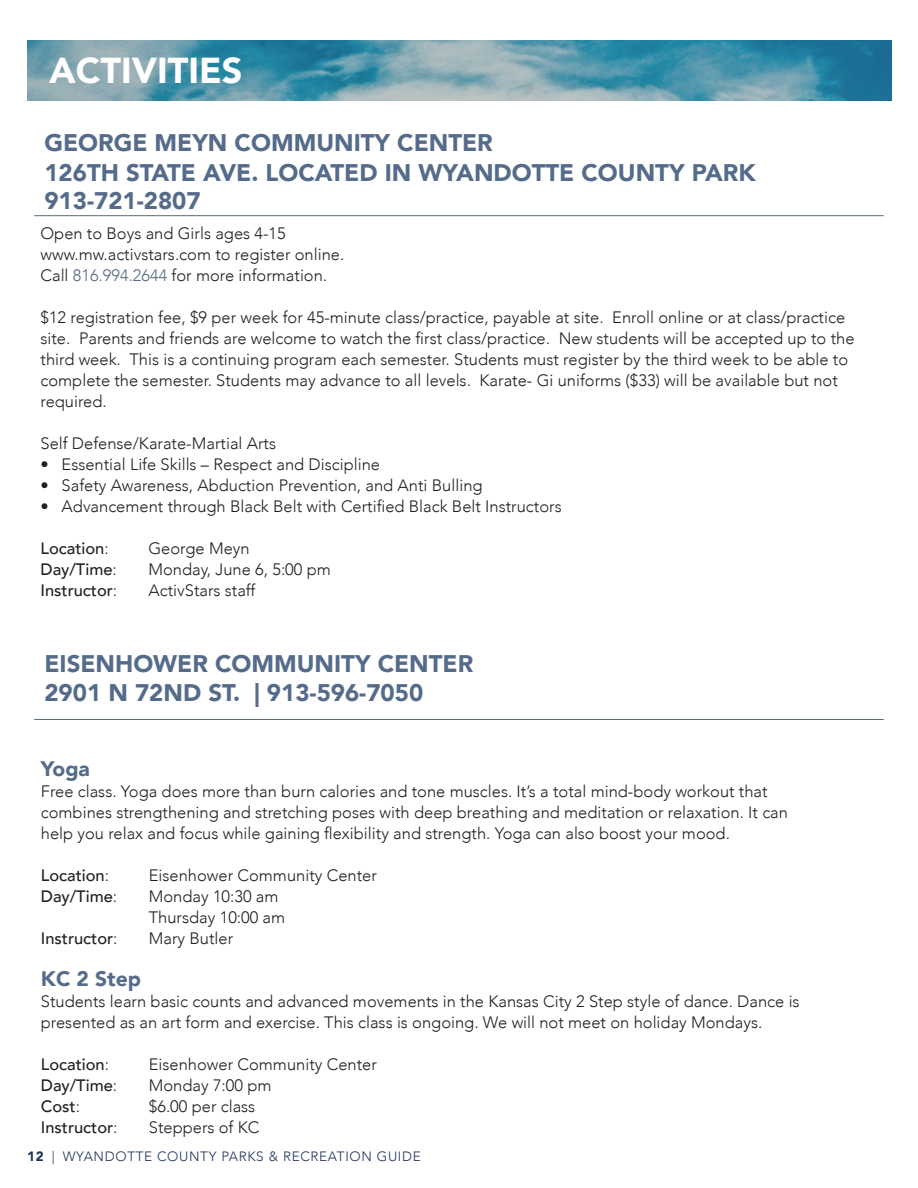
<style>
.page{position:relative;width:918px;height:1188px;background:#fff}
.page>*{position:absolute;margin:0;border:0;box-sizing:border-box;transform-origin:0 0}
.t1{font:900 36px "Avenir";color:#fff}
.t2{font:900 24px "Avenir";color:#546b8b}
.t3{font:900 21px "Avenir";color:#546b8b}
.t4{font:300 16.5px/21px "Avenir";color:#231f20}
.t5{font:500 16.5px "Avenir";color:#231f20}
.t6{font:300 13.5px "Avenir";letter-spacing:.05em;color:#1d335b}
.s1{color:#566985}
.s2{font-weight:300}
.s3{font-weight:900}
</style>
<div class="page">
<img style="left:28px;top:41px;width:864px;height:59px">
<hr style="left:34px;top:215px;width:850px;height:1px;background:#546b8b">
<hr style="left:34px;top:719px;width:850px;height:1px;background:#546b8b">
<p class="t1" style="left:49px;top:39px;width:195px">ACTIVITIES</p>
<p class="t2" style="left:44px;top:122px;width:450px">GEORGE MEYN COMMUNITY CENTER</p>
<p class="t2" style="left:44px;top:152px;width:713px">126TH STATE AVE. LOCATED IN WYANDOTTE COUNTY PARK</p>
<p class="t2" style="left:44px;top:181px;width:158px">913-721-2807</p>
<p class="t4" style="left:40px;top:223px;width:247px">Open to Boys and Girls ages 4-15</p>
<p class="t4" style="left:40px;top:244px;width:305px">www.mw.activstars.com to register online.</p>
<p class="t4" style="left:40px;top:265px;width:288px">Call <span class="s1">816.994.2644</span> for more information.</p>
<p class="t4" style="left:40px;top:307px;width:816px">$12 registration fee, $9 per week for 45-minute class/practice, payable at site. Enroll online or at class/practice site. Parents and friends are welcome to watch the first class/practice. New students will be accepted up to the third week. This is a continuing program each semester. Students must register by the third week to be able to complete the semester. Students may advance to all levels. Karate- Gi uniforms ($33) will be available but not required.</p>
<p class="t4" style="left:40px;top:433px;width:237px">Self Defense/Karate-Martial Arts</p>
<p class="t4" style="left:40px;top:454px;width:341px">• Essential Life Skills – Respect and Discipline</p>
<p class="t4" style="left:40px;top:475px;width:444px">• Safety Awareness, Abduction Prevention, and Anti Bulling</p>
<p class="t4" style="left:40px;top:496px;width:523px">• Advancement through Black Belt with Certified Black Belt Instructors</p>
<p class="t5" style="left:40px;top:534px;width:70px">Location<span class="s2">:</span></p>
<p class="t4" style="left:148px;top:538px;width:103px">George Meyn</p>
<p class="t5" style="left:40px;top:555px;width:78px">Day/Time<span class="s2">:</span></p>
<p class="t4" style="left:149px;top:559px;width:184px">Monday, June 6, 5:00 pm</p>
<p class="t5" style="left:40px;top:576px;width:78px">Instructor<span class="s2">:</span></p>
<p class="t4" style="left:149px;top:580px;width:108px">ActivStars staff</p>
<p class="t2" style="left:44px;top:643px;width:430px">EISENHOWER COMMUNITY CENTER</p>
<p class="t2" style="left:44px;top:672px;width:380px">2901 N 72ND ST. | 913-596-7050</p>
<p class="t3" style="left:41px;top:751px;width:50px">Yoga</p>
<p class="t4" style="left:41px;top:781px;width:749px">Free class. Yoga does more than burn calories and tone muscles. It’s a total mind-body workout that combines strengthening and stretching poses with deep breathing and meditation or relaxation. It can help you relax and focus while gaining flexibility and strength. Yoga can also boost your mood.</p>
<p class="t5" style="left:41px;top:861px;width:70px">Location<span class="s2">:</span></p>
<p class="t4" style="left:149px;top:865px;width:230px">Eisenhower Community Center</p>
<p class="t5" style="left:41px;top:882px;width:78px">Day/Time<span class="s2">:</span></p>
<p class="t4" style="left:149px;top:886px;width:131px">Monday 10:30 am</p>
<p class="t4" style="left:149px;top:907px;width:138px">Thursday 10:00 am</p>
<p class="t5" style="left:41px;top:924px;width:78px">Instructor<span class="s2">:</span></p>
<p class="t4" style="left:149px;top:928px;width:86px">Mary Butler</p>
<p class="t3" style="left:41px;top:961px;width:102px">KC 2 Step</p>
<p class="t4" style="left:41px;top:991px;width:760px">Students learn basic counts and advanced movements in the Kansas City 2 Step style of dance. Dance is presented as an art form and exercise. This class is ongoing. We will not meet on holiday Mondays.</p>
<p class="t5" style="left:41px;top:1050px;width:70px">Location<span class="s2">:</span></p>
<p class="t4" style="left:149px;top:1054px;width:230px">Eisenhower Community Center</p>
<p class="t5" style="left:41px;top:1071px;width:78px">Day/Time<span class="s2">:</span></p>
<p class="t4" style="left:149px;top:1075px;width:124px">Monday 7:00 pm</p>
<p class="t5" style="left:41px;top:1092px;width:41px">Cost<span class="s2">:</span></p>
<p class="t4" style="left:149px;top:1096px;width:108px">$6.00 per class</p>
<p class="t5" style="left:41px;top:1113px;width:78px">Instructor<span class="s2">:</span></p>
<p class="t4" style="left:149px;top:1117px;width:112px">Steppers of KC</p>
<p class="t6" style="left:27px;top:1148px;width:395px"><span class="s3">12</span> | WYANDOTTE COUNTY PARKS &amp; RECREATION GUIDE</p>
</div>
